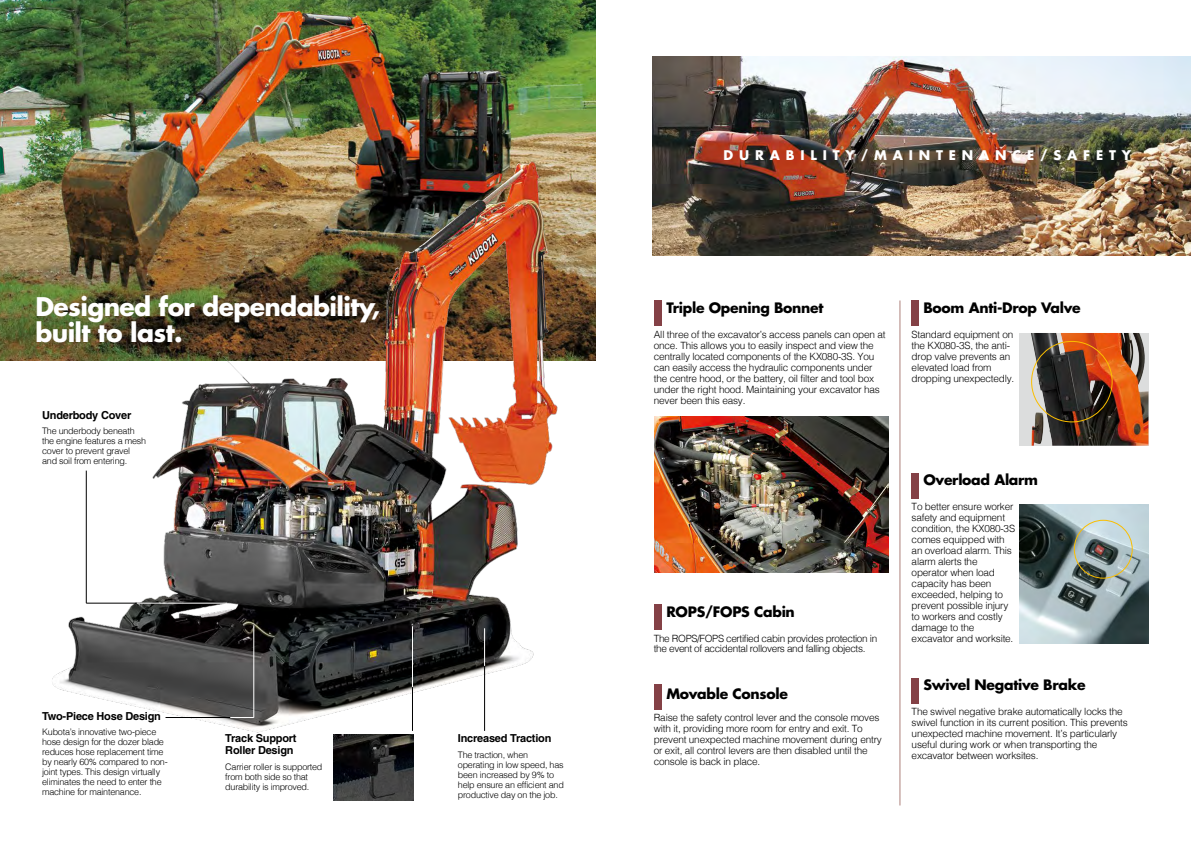
<style>
.page{position:relative;width:1191px;height:842px;background:#fff}
.page>*{position:absolute;margin:0;border:0;box-sizing:border-box;transform-origin:0 0}
.t1{font:700 25px/26px "Futura";letter-spacing:-.025em;color:#fff}
.t2{font:700 14px "Futura";letter-spacing:-.02em;color:#000}
.t3{font:700 13px "Futura";letter-spacing:.45em;color:#fff}
.t4{font:700 11px/12px "Helvetica";letter-spacing:-.02em;color:#000}
.t5{font:300 10px/11px "Helvetica";letter-spacing:-.02em;color:#000}
.t6{font:300 9px/10px "Helvetica";letter-spacing:-.025em;color:#000}
</style>
<div class="page">
<img style="left:0;top:0;width:595px;height:360px">
<img style="left:34px;top:150px;width:534px;height:619px">
<hr style="left:253px;top:625px;width:1px;height:93px;background:#fff">
<svg style="left:230px;top:717px;width:24px;height:1px"></svg>
<hr style="left:165px;top:717px;width:65px;height:1px;background:#000">
<img style="left:654px;top:416px;width:234px;height:157px">
<div style="left:1019px;top:333px;width:129px;height:113px;background:#dcdddd"></div>
<img style="left:1031px;top:333px;width:117px;height:113px">
<div style="left:1031px;top:341px;width:81px;height:81px;border:1px solid #fabe00;border-radius:50%"></div>
<div style="left:654px;top:300px;width:7px;height:26px;background:#844146"></div>
<img style="left:1019px;top:505px;width:129px;height:138px">
<div style="left:1073px;top:520px;width:59px;height:59px;border:1px solid #fabe00;border-radius:50%"></div>
<div style="left:654px;top:604px;width:7px;height:26px;background:#844146"></div>
<div style="left:654px;top:684px;width:7px;height:26px;background:#844146"></div>
<div style="left:911px;top:300px;width:7px;height:26px;background:#844146"></div>
<div style="left:911px;top:473px;width:7px;height:26px;background:#844146"></div>
<div style="left:911px;top:678px;width:7px;height:26px;background:#844146"></div>
<hr style="left:899px;top:300px;width:1px;height:505px;background:#ad817c">
<img style="left:652px;top:57px;width:539px;height:198px">
<hr style="left:86px;top:471px;width:1px;height:132px;background:#000">
<hr style="left:86px;top:603px;width:55px;height:1px;background:#000">
<hr style="left:137px;top:603px;width:90px;height:1px;background:#fff">
<hr style="left:484px;top:664px;width:1px;height:67px;background:#000">
<hr style="left:412px;top:686px;width:1px;height:45px;background:#000">
<hr style="left:484px;top:628px;width:1px;height:38px;background:#fff">
<hr style="left:412px;top:626px;width:1px;height:61px;background:#fff">
<img style="left:334px;top:734px;width:79px;height:67px">
<h3 class="t3" style="left:723px;top:146px;width:409px">DURABILITY/MAINTENANCE/SAFETY</h3>
<h1 class="t1" style="left:35px;top:293px;width:346px">Designed for dependability, built to last.</h1>
<h2 class="t2" style="left:666px;top:298px;width:159px">Triple Opening Bonnet</h2>
<p class="t5" style="left:654px;top:329px;width:233px">All three of the excavator’s access panels can open at once. This allows you to easily inspect and view the centrally located components of the KX080-3S. You can easily access the hydraulic components under the centre hood, or the battery, oil filter and tool box under the right hood. Maintaining your excavator has never been this easy.</p>
<p class="t4" style="left:42px;top:409px;width:91px">Underbody Cover</p>
<p class="t6" style="left:42px;top:425px;width:105px">The underbody beneath the engine features a mesh cover to prevent gravel and soil from entering.</p>
<p class="t4" style="left:42px;top:710px;width:120px">Two-Piece Hose Design</p>
<p class="t6" style="left:42px;top:726px;width:127px">Kubota’s innovative two-piece hose design for the dozer blade reduces hose replacement time by nearly 60% compared to non&shy;joint types. This design virtually eliminates the need to enter the machine for maintenance.</p>
<p class="t4" style="left:225px;top:732px;width:73px">Track Support<br>Roller Design</p>
<p class="t6" style="left:225px;top:761px;width:99px">Carrier roller is supported from both side so that durability is improved.</p>
<p class="t4" style="left:458px;top:732px;width:95px">Increased Traction</p>
<p class="t6" style="left:458px;top:749px;width:107px">The traction, when operating in low speed, has been increased by 9% to help ensure an efficient and productive day on the job.</p>
<h2 class="t2" style="left:666px;top:602px;width:130px">ROPS/FOPS Cabin</h2>
<p class="t5" style="left:654px;top:633px;width:225px;line-height:10px">The ROPS/FOPS certified cabin provides protection in the event of accidental rollovers and falling objects.</p>
<h2 class="t2" style="left:666px;top:684px;width:123px">Movable Console</h2>
<p class="t5" style="left:654px;top:712px;width:229px">Raise the safety control lever and the console moves with it, providing more room for entry and exit. To prevent unexpected machine movement during entry or exit, all control levers are then disabled until the console is back in place.</p>
<h2 class="t2" style="left:923px;top:298px;width:159px">Boom Anti-Drop Valve</h2>
<p class="t5" style="left:911px;top:329px;width:104px">Standard equipment on the KX080-3S, the anti&shy;drop valve prevents an elevated load from dropping unexpectedly.</p>
<h2 class="t2" style="left:923px;top:470px;width:116px">Overload Alarm</h2>
<p class="t5" style="left:911px;top:501px;width:105px">To better ensure worker safety and equipment condition, the KX080-3S comes equipped with an overload alarm. This alarm alerts the operator when load capacity has been exceeded, helping to prevent possible injury to workers and costly damage to the excavator and worksite.</p>
<h2 class="t2" style="left:923px;top:675px;width:164px">Swivel Negative Brake</h2>
<p class="t5" style="left:911px;top:706px;width:218px">The swivel negative brake automatically locks the swivel function in its current position. This prevents unexpected machine movement. It’s particularly useful during work or when transporting the excavator between worksites.</p>
</div>
